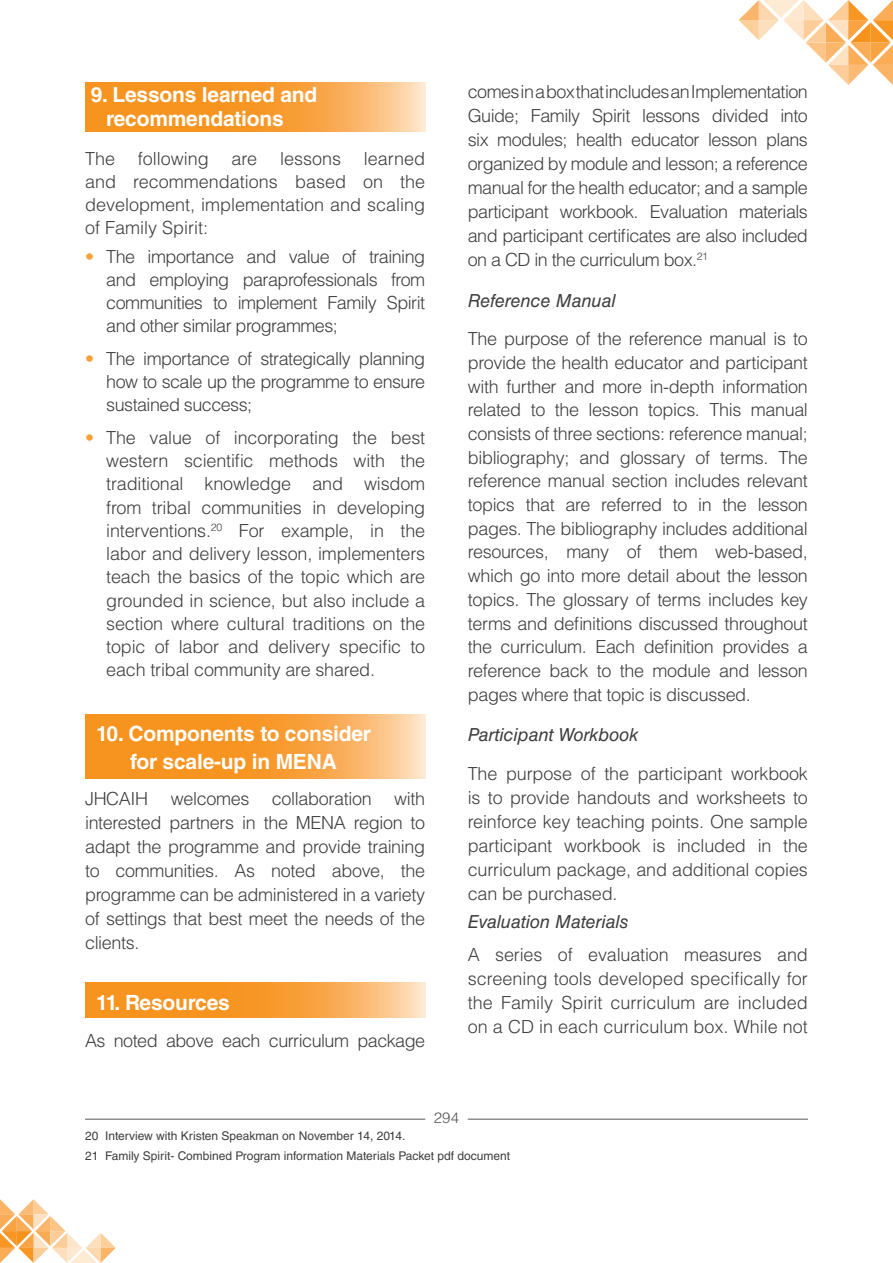
<style>
.page{position:relative;width:893px;height:1263px;background:#fff}
.page>*{position:absolute;margin:0;border:0;box-sizing:border-box;transform-origin:0 0}
.t1{font:700 21px/24px "Helvetica LT Std";letter-spacing:-.01em;color:#fff}
.t2{font:300 18px/24px "Helvetica LT Std";letter-spacing:-.02em;color:#3e3e3f;text-align:justify}
.t3{font:italic 18px "Helvetica LT Std";color:#3e3e3f}
.t4{font:300 18px "Helvetica LT Std";color:#3e3e3f}
.t5{font:300 15px "Helvetica LT Std";color:#57585a}
.t6{font:12px/20.4px "Helvetica LT Std";color:#3e3e3f}
.s1{color:#f89f35}
</style>
<div class="page">
<svg style="left:0;top:1199px;width:116px;height:64px"></svg>
<svg style="left:739px;top:0;width:154px;height:85px"></svg>
<hr style="left:85px;top:1119px;width:340px;height:1px;background:#57585a">
<hr style="left:468px;top:1119px;width:340px;height:1px;background:#57585a">
<svg style="left:85px;top:83px;width:340px;height:49px;background:#f8a341"></svg>
<svg style="left:85px;top:982px;width:340px;height:36px;background:#f8a342"></svg>
<svg style="left:85px;top:714px;width:340px;height:64px;background:#f8a341"></svg>
<p class="t1" style="left:106px;top:83px;width:213px;text-indent:-16px">9. Lessons learned and recommendations</p>
<p class="t2" style="left:85px;top:146px;width:32px">The</p>
<p class="t4" style="left:138px;top:147px;width:73px">following</p>
<p class="t2" style="left:232px;top:146px;width:27px">are</p>
<p class="t4" style="left:280px;top:147px;width:63px">lessons</p>
<p class="t2" style="left:85px;top:146px;width:342px;line-height:23.2px;text-indent:279px">learned and recommendations based on the development, implementation and scaling of Family Spirit:</p>
<p class="t2" style="left:106px;top:244px;width:320px;line-height:23.2px;text-indent:-21px"><span class="s1">•</span> The importance and value of training and employing paraprofessionals from communities to implement Family Spirit and other similar programmes;</p>
<p class="t2" style="left:106px;top:347px;width:320px;line-height:23.2px;text-indent:-21px"><span class="s1">•</span> The importance of strategically planning how to scale up the programme to ensure sustained success;</p>
<p class="t2" style="left:106px;top:426px;width:320px;line-height:23.2px;text-indent:-21px"><span class="s1">•</span> The value of incorporating the best western scientific methods with the traditional knowledge and wisdom from tribal communities in developing interventions.<sup>20</sup> For example, in the labor and delivery lesson, implementers teach the basics of the topic which are grounded in science, but also include a section where cultural traditions on the topic of labor and delivery specific to each tribal community are shared.</p>
<p class="t1" style="left:96px;top:719px;width:276px;line-height:28px;text-align:center">10. Components to consider for scale-up in MENA</p>
<p class="t2" style="left:85px;top:787px;width:65px">JHCAIH</p>
<p class="t2" style="left:171px;top:787px;width:80px">welcomes</p>
<p class="t2" style="left:272px;top:787px;width:101px">collaboration</p>
<p class="t2" style="left:85px;top:787px;width:342px;text-indent:309px">with interested partners in the MENA region to adapt the programme and provide training to communities. As noted above, the programme can be administered in a variety of settings that best meet the needs of the clients.</p>
<p class="t1" style="left:96px;top:990px;width:135px">11. Resources</p>
<p class="t2" style="left:85px;top:1028px;width:342px">As noted above each curriculum package</p>
<p class="t2" style="left:468px;top:79px;width:342px">comes in a box that includes an Implementation Guide; Family Spirit lessons divided into six modules; health educator lesson plans organized by module and lesson; a reference manual for the health educator; and a sample participant workbook. Evaluation materials and participant certificates are also included on a CD in the curriculum box.<sup>21</sup></p>
<p class="t3" style="left:468px;top:290px;width:149px">Reference Manual</p>
<p class="t2" style="left:468px;top:327px;width:342px">The purpose of the reference manual is to provide the health educator and participant with further and more in-depth information related to the lesson topics. This manual consists of three sections: reference manual; bibliography; and glossary of terms. The reference manual section includes relevant topics that are referred to in the lesson pages. The bibliography includes additional resources, many of them web-based, which go into more detail about the lesson topics. The glossary of terms includes key terms and definitions discussed throughout the curriculum. Each definition provides a reference back to the module and lesson pages where that topic is discussed.</p>
<p class="t3" style="left:468px;top:724px;width:172px">Participant Workbook</p>
<p class="t2" style="left:468px;top:761px;width:342px">The purpose of the participant workbook is to provide handouts and worksheets to reinforce key teaching points. One sample participant workbook is included in the curriculum package, and additional copies can be purchased.</p>
<p class="t3" style="left:468px;top:912px;width:162px">Evaluation Materials</p>
<p class="t2" style="left:468px;top:942px;width:342px">A series of evaluation measures and screening tools developed specifically for the Family Spirit curriculum are included on a CD in each curriculum box. While not</p>
<p class="t5" style="left:434px;top:1109px;width:27px">294</p>
<p class="t6" style="left:85px;top:1125px;width:427px">20 Interview with Kristen Speakman on November 14, 2014.<br>21 Family Spirit- Combined Program information Materials Packet pdf document</p>
</div>
